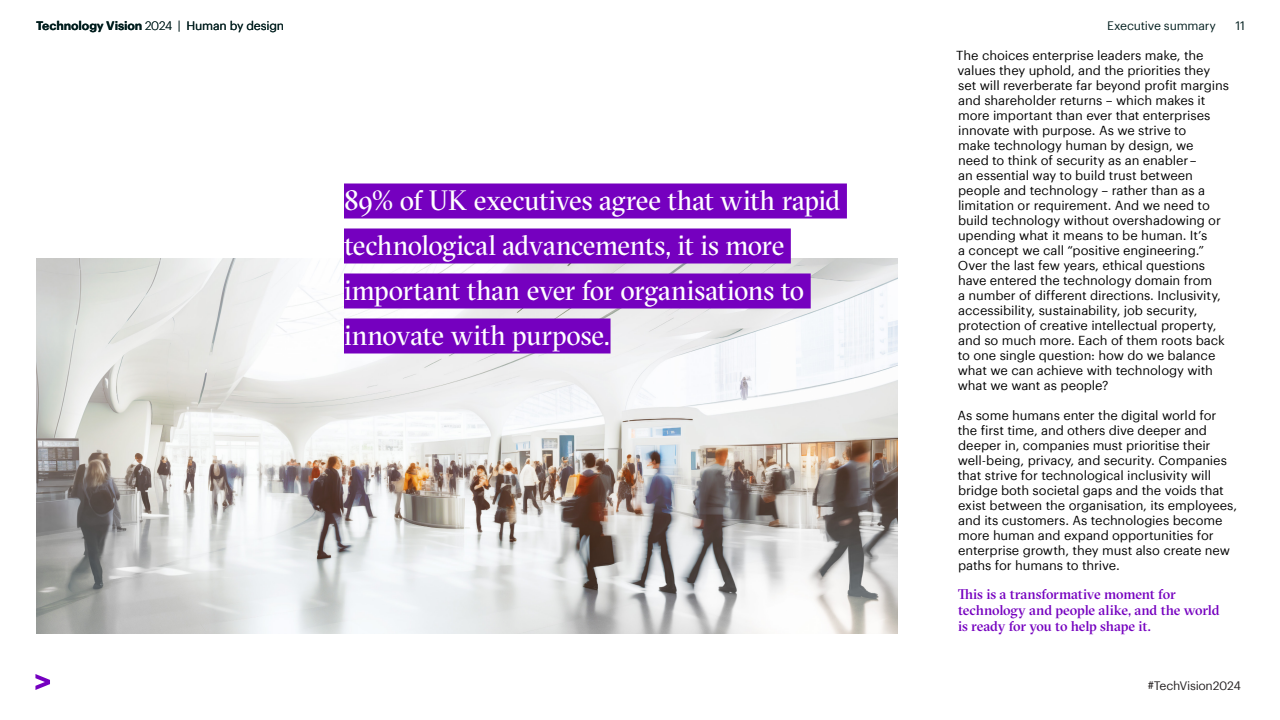
<style>
.page{position:relative;width:1280px;height:720px;background:#fff}
.page>*{position:absolute;margin:0;border:0;box-sizing:border-box;transform-origin:0 0}
.first_callout{font:28px/45px "GT Sectra Fine";letter-spacing:-.01em;color:#fff}
.secondary_call_out{font:500 14px/16px "GT Sectra Fine";letter-spacing:-.015em;color:#7500bf}
.Body_copy{font:12.8px/15px "Graphik";letter-spacing:-.005em;color:#000}
.t1{font:12px "Graphik";letter-spacing:-.02em;color:#001d1d}
.t2{font:600 12px "Graphik";letter-spacing:-.01em;color:#001d1d}
.t3{font:12px "Graphik";letter-spacing:-.025em;color:#231f20}
.s1{font-weight:300}
</style>
<div class="page">
<svg style="left:35px;top:674px;width:15px;height:16px"></svg>
<img style="left:36px;top:258px;width:862px;height:376px">
<div style="left:344px;top:184px;width:503px;height:34px;background:#7500bf"></div>
<div style="left:344px;top:228px;width:447px;height:36px;background:#7500bf"></div>
<div style="left:344px;top:274px;width:467px;height:34px;background:#7500bf"></div>
<div style="left:344px;top:318px;width:267px;height:36px;background:#7500bf"></div>
<p class="t2" style="left:36px;top:16px;width:146px">Technology Vision <span class="s1">2024 |</span></p>
<p class="t1" style="left:186px;top:17px;width:99px">Human by design</p>
<p class="t1" style="left:1107px;top:17px;width:110px">Executive summary</p>
<p class="t1" style="left:1235px;top:17px;width:11px">11</p>
<p class="first_callout" style="left:344px;top:178px;width:498px">89% of UK executives agree that with rapid technological advancements, it is more important than ever for organisations to innovate with purpose.</p>
<p class="Body_copy" style="left:956px;top:47px;width:274px">The choices enterprise leaders make, the values they uphold, and the priorities they set will reverberate far beyond profit margins and shareholder returns – which makes it more important than ever that enterprises innovate with purpose. As we strive to<br>make technology human by design, we<br>need to think of security as an enabler–<br>an essential way to build trust between people and technology – rather than as a limitation or requirement. And we need to build technology without overshadowing or upending what it means to be human. It’s<br>a concept we call “positive engineering.” Over the last few years, ethical questions have entered the technology domain from<br>a number of different directions. Inclusivity, accessibility, sustainability, job security, protection of creative intellectual property, and so much more. Each of them roots back to one single question: how do we balance what we can achieve with technology with what we want as people?</p>
<p class="Body_copy" style="left:957px;top:407px;width:281px">As some humans enter the digital world for the first time, and others dive deeper and deeper in, companies must prioritise their well-being, privacy, and security. Companies that strive for technological inclusivity will bridge both societal gaps and the voids that exist between the organisation, its employees, and its customers. As technologies become more human and expand opportunities for enterprise growth, they must also create new paths for humans to thrive.</p>
<p class="secondary_call_out" style="left:958px;top:586px;width:263px">This is a transformative moment for technology and people alike, and the world is ready for you to help shape it.</p>
<p class="t3" style="left:1148px;top:677px;width:95px">#TechVision2024</p>
</div>
